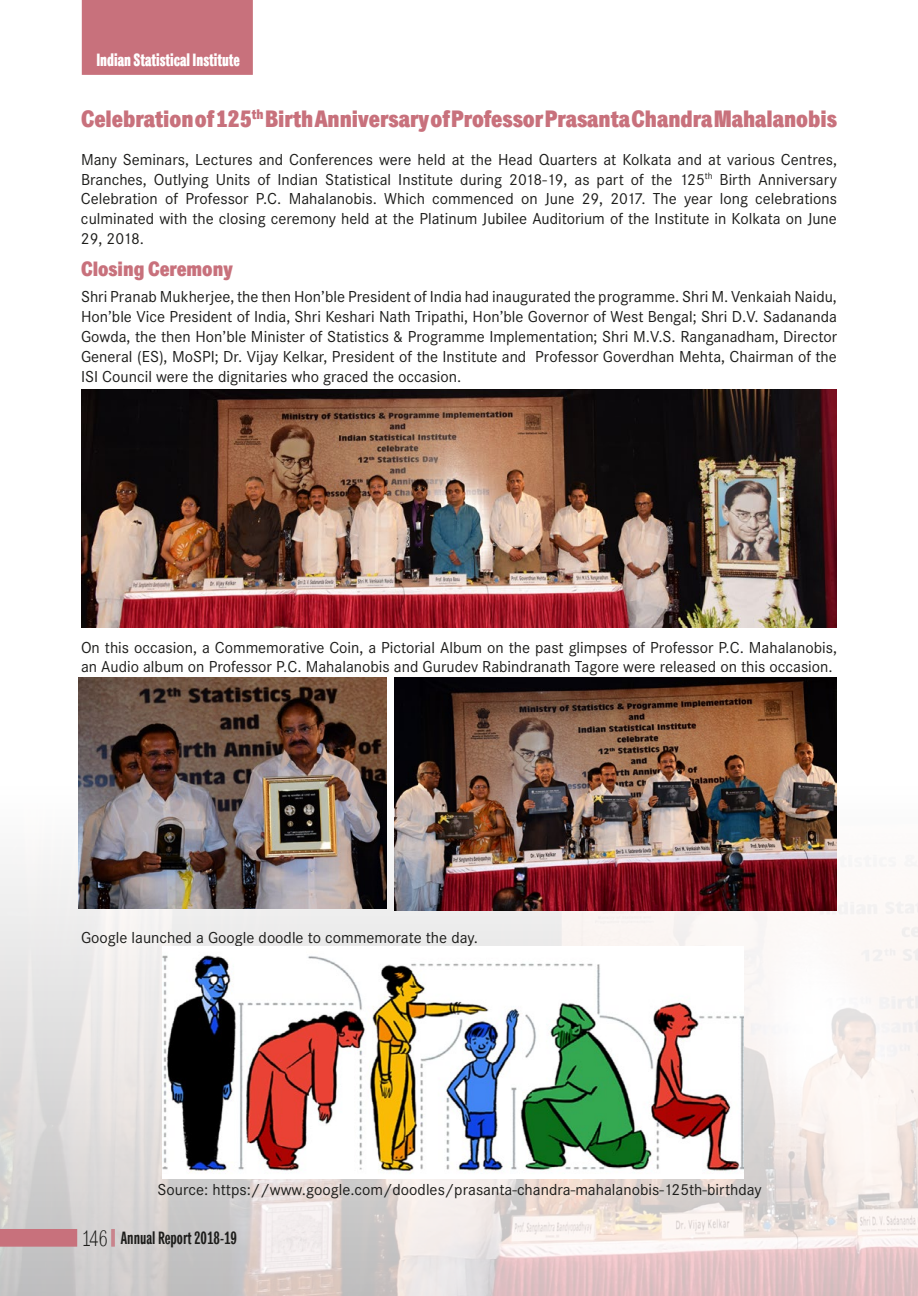
<style>
.page{position:relative;width:918px;height:1296px;background:#fff}
.page>*{position:absolute;margin:0;border:0;box-sizing:border-box;transform-origin:0 0}
.t1{font:800 condensed 24px "Classic Grotesque Pro";color:#c8717c}
.t2{font:800 condensed 21px "Classic Grotesque Pro";color:#c8717c}
.t3{font:18px "Classic Grotesque Pro Cm X Bd";color:#fff}
.t4{font:18px "Classic Grotesque Pro Cm S Bd";color:#1d1d1b}
.t5{font:16.5px/19.8px "Corporate S";color:#1d1d1b;text-align:justify}
.s1{font-family:"Classic Grotesque Pro";font-weight:300;font-stretch:condensed;font-size:22.5px}
</style>
<div class="page">
<img style="left:0;top:717px;width:918px;height:579px">
<img style="left:81px;top:390px;width:756px;height:237px">
<img style="left:79px;top:678px;width:308px;height:231px">
<img style="left:394px;top:678px;width:443px;height:233px">
<img style="left:162px;top:946px;width:582px;height:232px">
<div style="left:82px;top:0;width:171px;height:75px;background:#c8717c"></div>
<svg style="left:0;top:1229px;width:77px;height:18px"></svg>
<hr style="left:111px;top:1229px;width:4px;height:18px;background:#ca8c94">
<p class="t3" style="left:96px;top:48px;width:145px">Indian Statistical Institute</p>
<h1 class="t1" style="left:81px;top:103px;width:758px">Celebration of 125<sup>th</sup> Birth Anniversary of Professor Prasanta Chandra Mahalanobis</h1>
<p class="t5" style="left:81px;top:149px;width:758px">Many Seminars, Lectures and Conferences were held at the Head Quarters at Kolkata and at various Centres, Branches, Outlying Units of Indian Statistical Institute during 2018-19, as part of the 125<sup>th</sup> Birth Anniversary Celebration of Professor P.C. Mahalanobis. Which commenced on June 29, 2017. The year long celebrations culminated with the closing ceremony held at the Platinum Jubilee Auditorium of the Institute in Kolkata on June 29, 2018.</p>
<p class="t2" style="left:81px;top:255px;width:153px">Closing Ceremony</p>
<p class="t5" style="left:81px;top:287px;width:758px">Shri Pranab Mukherjee, the then Hon’ble President of India had inaugurated the programme. Shri M. Venkaiah Naidu, Hon’ble Vice President of India, Shri Keshari Nath Tripathi, Hon’ble Governor of West Bengal; Shri D.V. Sadananda Gowda, the then Hon’ble Minister of Statistics &amp; Programme Implementation; Shri M.V.S. Ranganadham, Director General (ES), MoSPI; Dr. Vijay Kelkar, President of the Institute and Professor Goverdhan Mehta, Chairman of the ISI Council were the dignitaries who graced the occasion.</p>
<p class="t5" style="left:81px;top:637px;width:757px">On this occasion, a Commemorative Coin, a Pictorial Album on the past glimpses of Professor P.C. Mahalanobis, an Audio album on Professor P.C. Mahalanobis and Gurudev Rabindranath Tagore were released on this occasion.</p>
<p class="t5" style="left:81px;top:928px;width:399px">Google launched a Google doodle to commemorate the day.</p>
<p class="t5" style="left:157px;top:1179px;width:606px">Source: https://www.google.com/doodles/prasanta-chandra-mahalanobis-125th-birthday</p>
<p class="t4" style="left:82px;top:1227px;width:157px"><span class="s1">146</span> Annual Report 2018-19</p>
</div>
